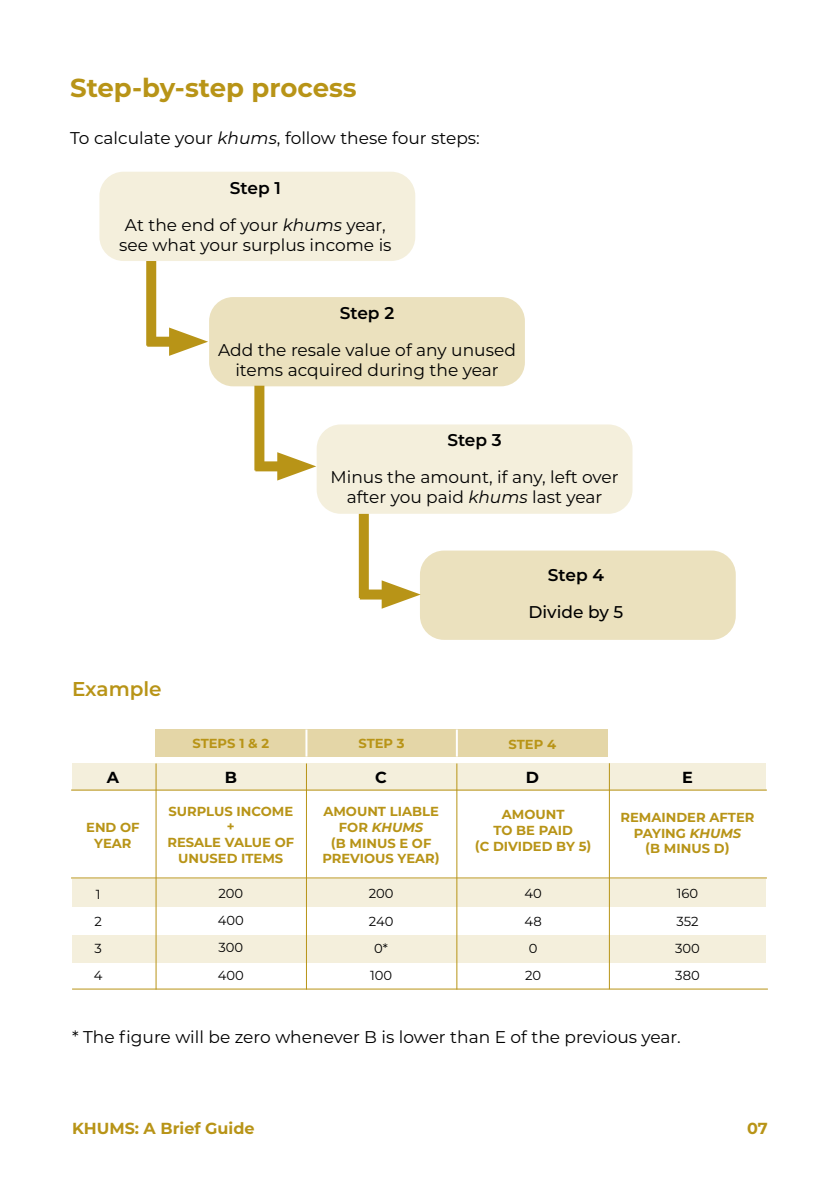
<style>
.page{position:relative;width:840px;height:1191px;background:#fff}
.page>*{position:absolute;margin:0;border:0;box-sizing:border-box;transform-origin:0 0}
.t1{font:700 26px "Montserrat";color:#b89417}
.t2{font:600 20px "Montserrat";color:#b89417}
.t3{font:17px/20px "Montserrat";color:#000;text-align:center}
.t4{font:600 17px "Montserrat";color:#000}
.t5{font:500 17px "Montserrat";color:#000}
.t6{font:700 16px "Montserrat";color:#b89417}
.t7{font:700 16px "Montserrat";color:#000}
.t8{font:700 13.2px/15.8px "Montserrat";color:#b89417;text-align:center}
.t9{font:13.2px "Montserrat";color:#000}
.s1{font-style:italic}
</style>
<div class="page">
<div style="left:99px;top:172px;width:316px;height:89px;background:#f4efdc;border-radius:24px"></div>
<div style="left:209px;top:297px;width:315px;height:89px;background:#ebe1be;border-radius:24px"></div>
<div style="left:316px;top:424px;width:316px;height:90px;background:#f4efdc;border-radius:24px"></div>
<div style="left:419px;top:550px;width:316px;height:90px;background:#ebe1be;border-radius:24px"></div>
<div style="left:146px;top:261px;width:10px;height:85px;background:#b89417"></div>
<div style="left:147px;top:337px;width:38px;height:10px;background:#b89417"></div>
<svg style="left:169px;top:327px;width:39px;height:29px"></svg>
<div style="left:254px;top:386px;width:10px;height:84px;background:#b89417"></div>
<div style="left:255px;top:461px;width:38px;height:10px;background:#b89417"></div>
<svg style="left:277px;top:452px;width:39px;height:28px"></svg>
<div style="left:358px;top:514px;width:10px;height:84px;background:#b89417"></div>
<div style="left:359px;top:589px;width:39px;height:10px;background:#b89417"></div>
<svg style="left:381px;top:580px;width:39px;height:28px"></svg>
<div style="left:72px;top:879px;width:693px;height:27px;background:#f4efdc"></div>
<div style="left:72px;top:935px;width:693px;height:27px;background:#f4efdc"></div>
<hr style="left:71px;top:877px;width:695px;height:1px;background:#b89417">
<hr style="left:71px;top:789px;width:695px;height:1px;background:#b89417">
<hr style="left:608px;top:763px;width:1px;height:226px;background:#b89417">
<hr style="left:456px;top:763px;width:1px;height:226px;background:#b89417">
<hr style="left:306px;top:763px;width:1px;height:226px;background:#b89417">
<hr style="left:155px;top:763px;width:1px;height:226px;background:#b89417">
<hr style="left:72px;top:988px;width:695px;height:1px;background:#b89417">
<div style="left:72px;top:763px;width:693px;height:27px;background:#f4efdc"></div>
<div style="left:155px;top:729px;width:453px;height:27px;background:#e4d6a7"></div>
<hr style="left:305px;top:729px;width:2px;height:27px;background:#fff">
<hr style="left:455px;top:729px;width:2px;height:27px;background:#fff">
<p class="t1" style="left:70px;top:69px;width:288px">Step-by-step process</p>
<p class="t3" style="left:70px;top:128px;width:411px">To calculate your <span class="s1">khums</span>, follow these four steps:</p>
<p class="t4" style="left:230px;top:176px;width:53px">Step 1</p>
<p class="t3" style="left:119px;top:214px;width:274px">At the end of your <span class="s1">khums</span> year, see what your surplus income is</p>
<p class="t4" style="left:339px;top:301px;width:56px">Step 2</p>
<p class="t3" style="left:218px;top:339px;width:299px">Add the resale value of any unused items acquired during the year</p>
<p class="t4" style="left:447px;top:428px;width:56px">Step 3</p>
<p class="t3" style="left:330px;top:467px;width:289px">Minus the amount, if any, left over after you paid <span class="s1">khums</span> last year</p>
<p class="t2" style="left:72px;top:674px;width:91px">Example</p>
<p class="t4" style="left:547px;top:563px;width:58px">Step 4</p>
<p class="t5" style="left:528px;top:600px;width:96px">Divide by 5</p>
<p class="t8" style="left:192px;top:734px;width:78px">STEPS 1 &amp; 2</p>
<p class="t8" style="left:358px;top:734px;width:48px">STEP 3</p>
<p class="t8" style="left:508px;top:735px;width:49px">STEP 4</p>
<p class="t7" style="left:107px;top:766px;width:14px">A</p>
<p class="t7" style="left:224px;top:766px;width:14px">B</p>
<p class="t7" style="left:375px;top:766px;width:13px">C</p>
<p class="t7" style="left:525px;top:765px;width:15px">D</p>
<p class="t7" style="left:681px;top:766px;width:12px">E</p>
<p class="t8" style="left:167px;top:802px;width:128px">SURPLUS INCOME +<br>RESALE VALUE OF<br>UNUSED ITEMS</p>
<p class="t9" style="left:218px;top:884px;width:26px">200</p>
<p class="t9" style="left:218px;top:911px;width:28px">400</p>
<p class="t9" style="left:218px;top:938px;width:26px">300</p>
<p class="t9" style="left:218px;top:965px;width:28px">400</p>
<p class="t8" style="left:322px;top:803px;width:119px">AMOUNT LIABLE<br>FOR <span class="s1">KHUMS<br></span>(B MINUS E OF<br>PREVIOUS YEAR)</p>
<p class="t9" style="left:368px;top:884px;width:26px">200</p>
<p class="t9" style="left:368px;top:911px;width:26px">240</p>
<p class="t9" style="left:374px;top:938px;width:15px">0*</p>
<p class="t9" style="left:370px;top:966px;width:24px">100</p>
<p class="t8" style="left:474px;top:806px;width:118px">AMOUNT<br>TO BE PAID<br>(C DIVIDED BY 5)</p>
<p class="t9" style="left:524px;top:884px;width:19px">40</p>
<p class="t9" style="left:524px;top:911px;width:19px">48</p>
<p class="t9" style="left:528px;top:938px;width:10px">0</p>
<p class="t9" style="left:524px;top:966px;width:18px">20</p>
<p class="t8" style="left:86px;top:819px;width:55px">END OF<br>YEAR</p>
<p class="t8" style="left:620px;top:808px;width:135px">REMAINDER AFTER<br>PAYING <span class="s1">KHUMS<br></span>(B MINUS D)</p>
<p class="t9" style="left:96px;top:884px;width:6px">1</p>
<p class="t9" style="left:94px;top:912px;width:9px">2</p>
<p class="t9" style="left:94px;top:939px;width:9px">3</p>
<p class="t9" style="left:94px;top:966px;width:10px">4</p>
<p class="t9" style="left:676px;top:884px;width:23px">160</p>
<p class="t9" style="left:676px;top:911px;width:24px">352</p>
<p class="t9" style="left:674px;top:938px;width:26px">300</p>
<p class="t9" style="left:675px;top:966px;width:26px">380</p>
<p class="t3" style="left:72px;top:1026px;width:610px">* The figure will be zero whenever B is lower than E of the previous year.</p>
<p class="t6" style="left:72px;top:1117px;width:184px">KHUMS: A Brief Guide</p>
<p class="t6" style="left:746px;top:1117px;width:22px">07</p>
</div>
